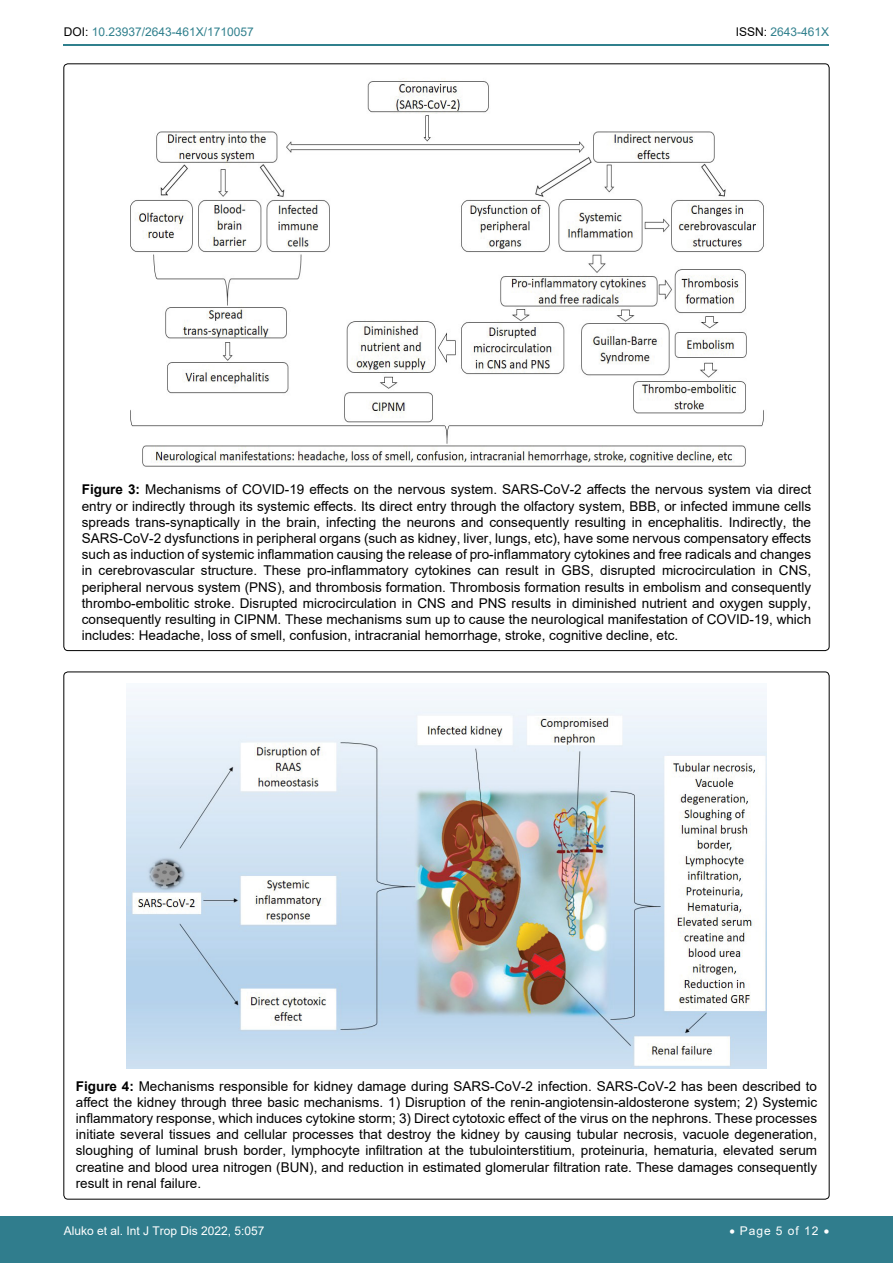
<style>
.page{position:relative;width:893px;height:1263px;background:#fff}
.page>*{position:absolute;margin:0;border:0;box-sizing:border-box;transform-origin:0 0}
.t1{font:13.5px/16.2px "Arial";color:#000;text-align:justify}
.t2{font:12px "Arial";color:#30808d}
.t3{font:12px "Arial";color:#fff}
.s1{color:#000}
.s2{font-weight:700}
</style>
<div class="page">
<div style="left:0;top:1217px;width:893px;height:46px;background:#307d8d"></div>
<hr style="left:64px;top:45px;width:765px;height:1px;background:#30808d">
<img style="left:130px;top:78px;width:634px;height:389px">
<img style="left:126px;top:694px;width:641px;height:374px">
<p class="t2" style="left:64px;top:24px;width:192px"><span class="s1">DOI:</span> 10.23937/2643-461X/1710057</p>
<p class="t2" style="left:736px;top:24px;width:95px"><span class="s1">ISSN:</span> 2643-461X</p>
<p class="t1" style="left:82px;top:481px;width:731px"><span class="s2">Figure 3:</span> Mechanisms of COVID-19 effects on the nervous system. SARS-CoV-2 affects the nervous system via direct entry or indirectly through its systemic effects. Its direct entry through the olfactory system, BBB, or infected immune cells spreads trans-synaptically in the brain, infecting the neurons and consequently resulting in encephalitis. Indirectly, the SARS-CoV-2 dysfunctions in peripheral organs (such as kidney, liver, lungs, etc), have some nervous compensatory effects such as induction of systemic inflammation causing the release of pro-inflammatory cytokines and free radicals and changes in cerebrovascular structure. These pro-inflammatory cytokines can result in GBS, disrupted microcirculation in CNS, peripheral nervous system (PNS), and thrombosis formation. Thrombosis formation results in embolism and consequently thrombo-embolitic stroke. Disrupted microcirculation in CNS and PNS results in diminished nutrient and oxygen supply, consequently resulting in CIPNM. These mechanisms sum up to cause the neurological manifestation of COVID-19, which includes: Headache, loss of smell, confusion, intracranial hemorrhage, stroke, cognitive decline, etc.</p>
<p class="t1" style="left:76px;top:1078px;width:743px"><span class="s2">Figure 4:</span> Mechanisms responsible for kidney damage during SARS-CoV-2 infection. SARS-CoV-2 has been described to affect the kidney through three basic mechanisms. 1) Disruption of the renin-angiotensin-aldosterone system; 2) Systemic inflammatory response, which induces cytokine storm; 3) Direct cytotoxic effect of the virus on the nephrons. These processes initiate several tissues and cellular processes that destroy the kidney by causing tubular necrosis, vacuole degeneration, sloughing of luminal brush border, lymphocyte infiltration at the tubulointerstitium, proteinuria, hematuria, elevated serum creatine and blood urea nitrogen (BUN), and reduction in estimated glomerular filtration rate. These damages consequently result in renal failure.</p>
<p class="t3" style="left:64px;top:1223px;width:202px">Aluko et al. Int J Trop Dis 2022, 5:057</p>
<p class="t3" style="left:729px;top:1223px;width:101px">• Page 5 of 12 •</p>
</div>
